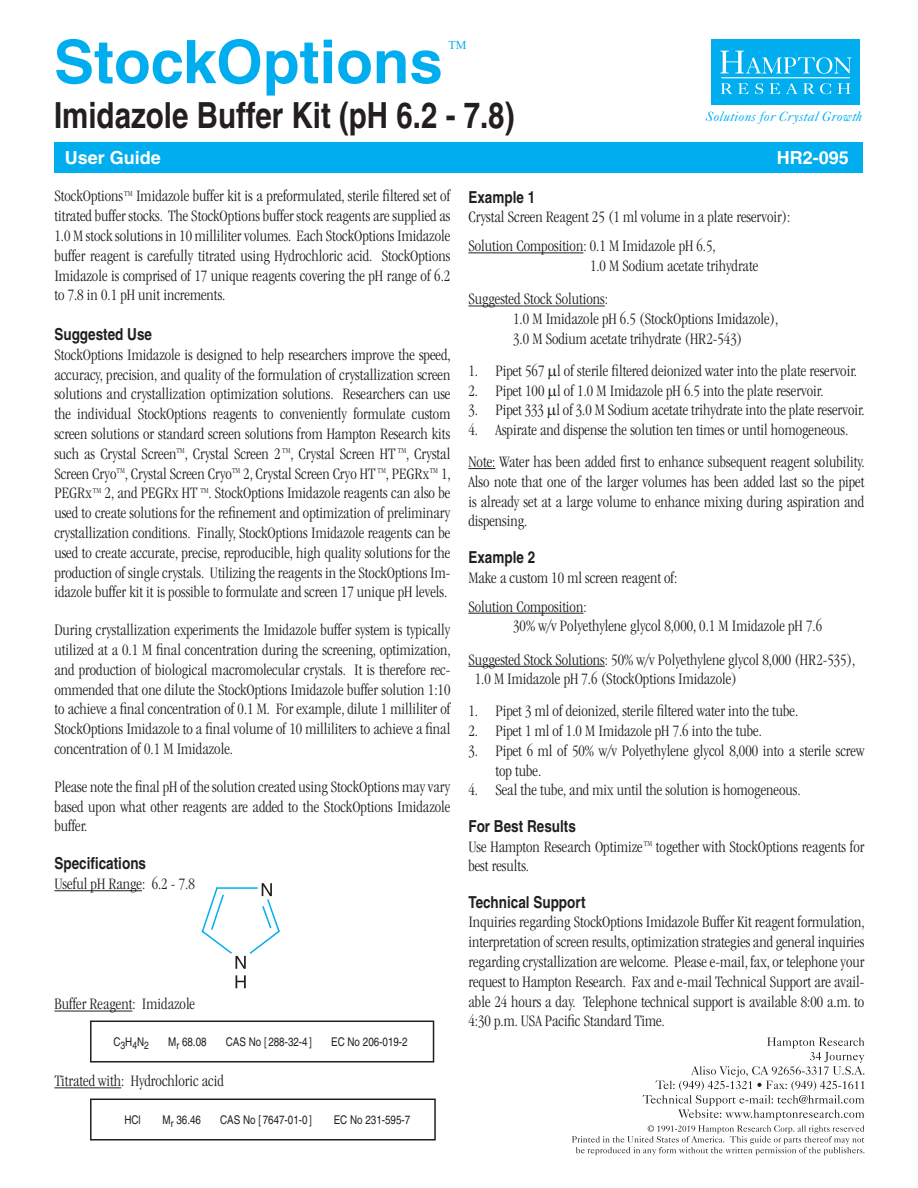
<style>
.page{position:relative;width:918px;height:1188px;background:#fff}
.page>*{position:absolute;margin:0;border:0;box-sizing:border-box;transform-origin:0 0}
.t1{font:700 60px "Helvetica";color:#00aeef}
.t2{font:700 condensed 36px "Helvetica";color:#231f20}
.t3{font:700 18px "Helvetica";color:#fff}
.t4{font:300 condensed 16.5px/19.8px "ITC Garamond Std";color:#231f20;text-align:justify}
.t5{font:700 condensed 16.5px "Helvetica";color:#231f20}
.t6{font:italic 13.5px "Caslon Five Forty";letter-spacing:.015em;color:#00aeef}
.t7{font:condensed 12px "Helvetica";color:#231f20}
.t8{font:12px "Times New Roman";color:#00aeef}
</style>
<div class="page">
<div style="left:55px;top:142px;width:808px;height:31px;background:#00aeef"></div>
<hr style="left:54px;top:890px;width:88px;height:1px;background:#231f20">
<hr style="left:54px;top:1011px;width:78px;height:1px;background:#231f20">
<hr style="left:54px;top:1087px;width:67px;height:1px;background:#231f20">
<hr style="left:468px;top:252px;width:115px;height:1px;background:#231f20">
<hr style="left:468px;top:306px;width:137px;height:1px;background:#231f20">
<svg style="left:468px;top:468px;width:27px;height:1px"></svg>
<hr style="left:468px;top:613px;width:115px;height:1px;background:#231f20">
<hr style="left:468px;top:666px;width:137px;height:1px;background:#231f20">
<div style="left:711px;top:39px;width:149px;height:66px;background:#00aeef"></div>
<svg style="left:720px;top:51px;width:132px;height:23px"></svg>
<svg style="left:721px;top:83px;width:11px;height:11px"></svg>
<svg style="left:738px;top:83px;width:11px;height:11px"></svg>
<svg style="left:755px;top:83px;width:8px;height:11px"></svg>
<svg style="left:770px;top:83px;width:10px;height:11px"></svg>
<svg style="left:786px;top:83px;width:45px;height:11px"></svg>
<svg style="left:838px;top:83px;width:12px;height:11px"></svg>
<hr style="left:721px;top:77px;width:129px;height:1px;background:#fff">
<div style="left:90px;top:1021px;width:344px;height:42px;border:2px solid #231f20"></div>
<div style="left:90px;top:1099px;width:346px;height:42px;border:2px solid #231f20"></div>
<svg style="left:236px;top:975px;width:10px;height:13px"></svg>
<svg style="left:201px;top:883px;width:79px;height:86px"></svg>
<svg style="left:572px;top:1037px;width:293px;height:118px"></svg>
<p class="t1" style="left:54px;top:25px;width:390px">StockOptions</p>
<p class="t8" style="left:448px;top:37px;width:19px">TM</p>
<p class="t2" style="left:54px;top:94px;width:462px">Imidazole Buffer Kit (pH 6.2 - 7.8)</p>
<p class="t6" style="left:706px;top:108px;width:158px">Solutions for Crystal Growth</p>
<p class="t3" style="left:65px;top:147px;width:98px">User Guide</p>
<p class="t3" style="left:777px;top:147px;width:74px">HR2-095</p>
<p class="t4" style="left:54px;top:187px;width:398px">StockOptions <sup>TM</sup> Imidazole buffer kit is a preformulated, sterile filtered set of titrated buffer stocks. The StockOptions buffer stock reagents are supplied as 1.0 M stock solutions in 10 milliliter volumes. Each StockOptions Imidazole buffer reagent is carefully titrated using Hydrochloric acid. StockOptions Imidazole is comprised of 17 unique reagents covering the pH range of 6.2 to 7.8 in 0.1 pH unit increments.</p>
<p class="t5" style="left:54px;top:324px;width:99px">Suggested Use</p>
<p class="t4" style="left:54px;top:345px;width:398px">StockOptions Imidazole is designed to help researchers improve the speed, accuracy, precision, and quality of the formulation of crystallization screen solutions and crystallization optimization solutions. Researchers can use the individual StockOptions reagents to conveniently formulate custom screen solutions or standard screen solutions from Hampton Research kits such as Crystal Screen<sup>TM</sup>, Crystal Screen 2 <sup>TM</sup>, Crystal Screen HT <sup>TM</sup>, Crystal Screen Cryo<sup>TM</sup>, Crystal Screen Cryo<sup>TM</sup> 2, Crystal Screen Cryo HT <sup>TM</sup>, PEGRx <sup>TM</sup> 1, PEGRx <sup>TM</sup> 2, and PEGRx HT <sup>TM</sup>. StockOptions Imidazole reagents can also be used to create solutions for the refinement and optimization of preliminary crystallization conditions. Finally, StockOptions Imidazole reagents can be used to create accurate, precise, reproducible, high quality solutions for the production of single crystals. Utilizing the reagents in the StockOptions Im&shy;idazole buffer kit it is possible to formulate and screen 17 unique pH levels.</p>
<p class="t4" style="left:54px;top:620px;width:398px">During crystallization experiments the Imidazole buffer system is typically utilized at a 0.1 M final concentration during the screening, optimization, and production of biological macromolecular crystals. It is therefore rec&shy;ommended that one dilute the StockOptions Imidazole buffer solution 1:10 to achieve a final concentration of 0.1 M. For example, dilute 1 milliliter of StockOptions Imidazole to a final volume of 10 milliliters to achieve a final concentration of 0.1 M Imidazole.</p>
<p class="t4" style="left:54px;top:777px;width:398px">Please note the final pH of the solution created using StockOptions may vary based upon what other reagents are added to the StockOptions Imidazole buffer.</p>
<p class="t5" style="left:54px;top:853px;width:93px">Specifications</p>
<p class="t4" style="left:54px;top:874px;width:142px">Useful pH Range: 6.2 - 7.8</p>
<p class="t4" style="left:54px;top:994px;width:142px">Buffer Reagent: Imidazole</p>
<p class="t7" style="left:113px;top:1035px;width:37px">C<sub>3</sub>H<sub>4</sub>N<sub>2</sub></p>
<p class="t7" style="left:168px;top:1035px;width:40px">M<sub>r</sub> 68.08</p>
<p class="t7" style="left:226px;top:1035px;width:88px">CAS No [ 288-32-4 ]</p>
<p class="t7" style="left:331px;top:1035px;width:78px">EC No 206-019-2</p>
<p class="t4" style="left:54px;top:1071px;width:171px">Titrated with: Hydrochloric acid</p>
<p class="t7" style="left:124px;top:1113px;width:18px">HCl</p>
<p class="t7" style="left:163px;top:1113px;width:40px">M<sub>r</sub> 36.46</p>
<p class="t7" style="left:220px;top:1113px;width:93px">CAS No [ 7647-01-0 ]</p>
<p class="t7" style="left:334px;top:1113px;width:78px">EC No 231-595-7</p>
<p class="t5" style="left:468px;top:187px;width:68px">Example 1</p>
<p class="t4" style="left:468px;top:207px;width:324px">Crystal Screen Reagent 25 (1 ml volume in a plate reservoir):</p>
<p class="t4" style="left:468px;top:236px;width:249px">Solution Composition: 0.1 M Imidazole pH 6.5,</p>
<p class="t4" style="left:590px;top:256px;width:170px">1.0 M Sodium acetate trihydrate</p>
<p class="t4" style="left:468px;top:289px;width:141px">Suggested Stock Solutions:</p>
<p class="t4" style="left:513px;top:309px;width:267px">1.0 M Imidazole pH 6.5 (StockOptions Imidazole),</p>
<p class="t4" style="left:513px;top:329px;width:231px">3.0 M Sodium acetate trihydrate (HR2-543)</p>
<p class="t4" style="left:468px;top:361px;width:390px">1. Pipet 567 l of sterile filtered deionized water into the plate reservoir.</p>
<p class="t4" style="left:468px;top:381px;width:357px">2. Pipet 100 l of 1.0 M Imidazole pH 6.5 into the plate reservoir.</p>
<p class="t4" style="left:468px;top:400px;width:398px">3. Pipet 333 l of 3.0 M Sodium acetate trihydrate into the plate reservoir.</p>
<p class="t4" style="left:468px;top:420px;width:381px">4. Aspirate and dispense the solution ten times or until homogeneous.</p>
<p class="t4" style="left:468px;top:452px;width:398px">Note: Water has been added first to enhance subsequent reagent solubility.<br>Also note that one of the larger volumes has been added last so the pipet is already set at a large volume to enhance mixing during aspiration and dispensing.</p>
<p class="t5" style="left:468px;top:547px;width:68px">Example 2</p>
<p class="t4" style="left:468px;top:568px;width:211px">Make a custom 10 ml screen reagent of:</p>
<p class="t4" style="left:468px;top:597px;width:120px">Solution Composition:</p>
<p class="t4" style="left:513px;top:616px;width:310px">30% w/v Polyethylene glycol 8,000, 0.1 M Imidazole pH 7.6</p>
<p class="t4" style="left:468px;top:650px;width:389px">Suggested Stock Solutions: 50% w/v Polyethylene glycol 8,000 (HR2-535),</p>
<p class="t4" style="left:475px;top:669px;width:264px">1.0 M Imidazole pH 7.6 (StockOptions Imidazole)</p>
<p class="t4" style="left:468px;top:701px;width:331px">1. Pipet 3 ml of deionized, sterile filtered water into the tube.</p>
<p class="t4" style="left:468px;top:721px;width:295px">2. Pipet 1 ml of 1.0 M Imidazole pH 7.6 into the tube.</p>
<p class="t4" style="left:495px;top:741px;width:370px;text-indent:-27px">3. Pipet 6 ml of 50% w/v Polyethylene glycol 8,000 into a sterile screw top tube.</p>
<p class="t4" style="left:468px;top:780px;width:334px">4. Seal the tube, and mix until the solution is homogeneous.</p>
<p class="t5" style="left:468px;top:816px;width:109px">For Best Results</p>
<p class="t4" style="left:468px;top:837px;width:397px">Use Hampton Research Optimize <sup>TM</sup> together with StockOptions reagents for best results.</p>
<p class="t5" style="left:468px;top:892px;width:119px">Technical Support</p>
<p class="t4" style="left:468px;top:912px;width:398px">Inquiries regarding StockOptions Imidazole Buffer Kit reagent formulation, interpretation of screen results, optimization strategies and general inquiries regarding crystallization are welcome. Please e-mail, fax, or telephone your request to Hampton Research. Fax and e-mail Technical Support are avail&shy;able 24 hours a day. Telephone technical support is available 8:00 a.m. to 4:30 p.m. USA Pacific Standard Time.</p>
</div>
